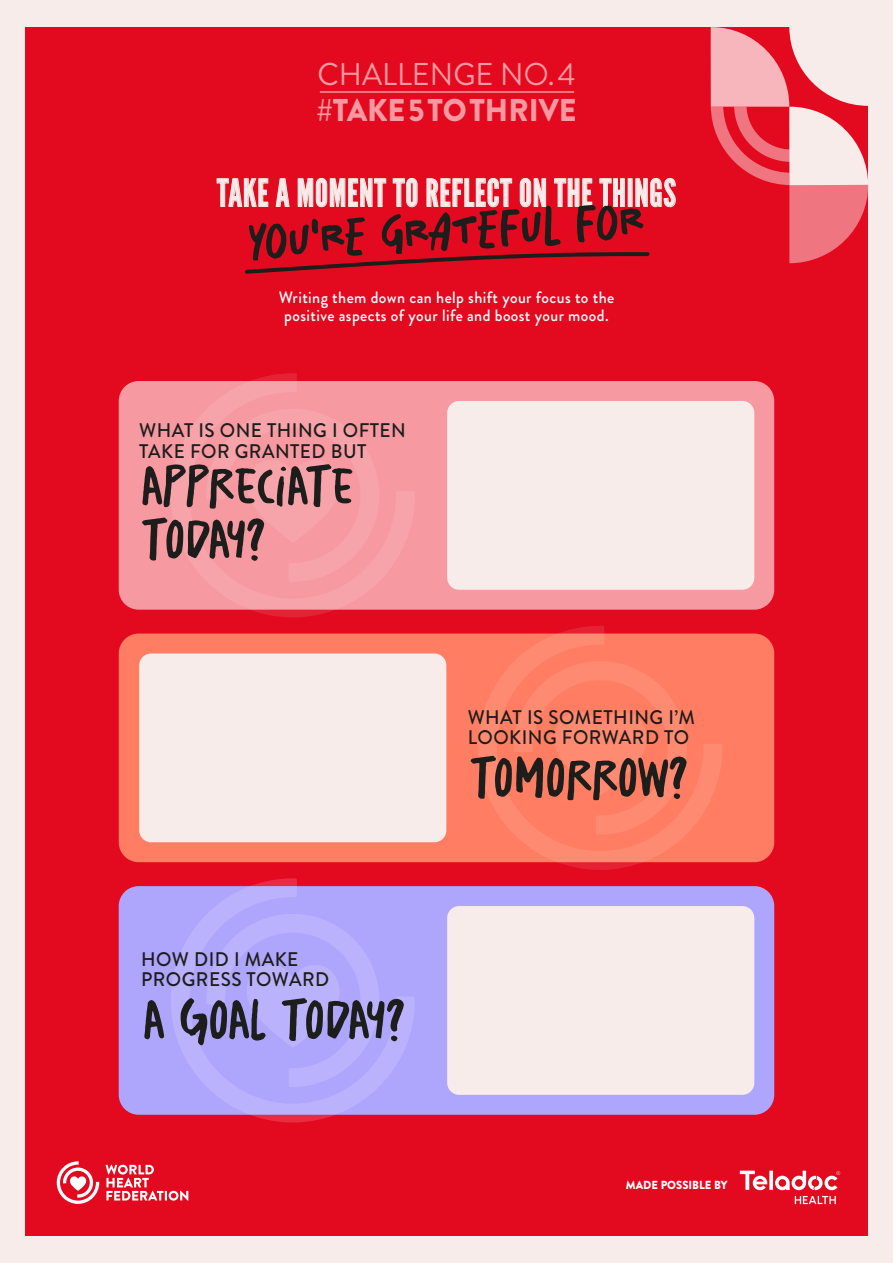
<style>
.page{position:relative;width:893px;height:1263px;background:#f8ecea}
.page>*{position:absolute;margin:0;border:0;box-sizing:border-box;transform-origin:0 0}
.t1{font:56.25px/53.4px "Salted";letter-spacing:-.095em;color:#1d1d1b;scale:.96 1}
.t2{font:55.5px "Salted";color:#1d1d1b;scale:.96 1}
.t3{font:37.5px "League Gothic";letter-spacing:.025em;color:#f8ecea;scale:.96 1}
.t4{font:900 31.5px "Brandon Grotesque";color:#f799a1;scale:.96 1}
.t5{font:31.5px "Brandon Grotesque";color:#f799a1;scale:.96 1}
.t6{font:500 19.65px/20px "Brandon Grotesque";letter-spacing:.025em;color:#1d1d1b;scale:.96 1}
.t7{font:500 16.5px/18px "Brandon Grotesque";letter-spacing:.025em;color:#fff;text-align:center;scale:.96 1}
.t8{font:900 11.7px "Brandon Grotesque";color:#fff;scale:.96 1}
</style>
<div class="page">
<div style="left:25px;top:27px;width:843px;height:1209px;background:#e30a1f"></div>
<svg style="left:106px;top:1165px;width:82px;height:35px"></svg>
<svg style="left:57px;top:1161px;width:42px;height:43px"></svg>
<svg style="left:740px;top:1171px;width:100px;height:33px"></svg>
<svg style="left:217px;top:178px;width:51px;height:29px"></svg>
<svg style="left:276px;top:178px;width:13px;height:29px"></svg>
<svg style="left:298px;top:178px;width:88px;height:29px"></svg>
<svg style="left:393px;top:178px;width:24px;height:29px"></svg>
<svg style="left:427px;top:178px;width:85px;height:29px"></svg>
<svg style="left:520px;top:178px;width:26px;height:29px"></svg>
<svg style="left:554px;top:178px;width:38px;height:29px"></svg>
<svg style="left:599px;top:178px;width:26px;height:29px"></svg>
<svg style="left:635px;top:178px;width:41px;height:29px"></svg>
<svg style="left:245px;top:252px;width:405px;height:22px"></svg>
<div style="left:119px;top:381px;width:655px;height:229px;background:#f799a1;border-radius:20px"></div>
<div style="left:119px;top:633px;width:655px;height:229px;background:#ff7e63;border-radius:20px"></div>
<div style="left:119px;top:886px;width:655px;height:229px;background:#aea5fc;border-radius:20px"></div>
<div style="left:447px;top:401px;width:307px;height:189px;background:#f8ecea;border-radius:12px"></div>
<div style="left:447px;top:906px;width:307px;height:189px;background:#f8ecea;border-radius:12px"></div>
<div style="left:139px;top:653px;width:307px;height:189px;background:#f8ecea;border-radius:12px"></div>
<svg style="left:171px;top:878px;width:244px;height:244px"></svg>
<svg style="left:206px;top:914px;width:173px;height:173px"></svg>
<svg style="left:478px;top:626px;width:244px;height:244px"></svg>
<svg style="left:514px;top:661px;width:173px;height:173px"></svg>
<svg style="left:171px;top:373px;width:244px;height:244px"></svg>
<svg style="left:206px;top:409px;width:173px;height:173px"></svg>
<hr style="left:320px;top:91px;width:254px;height:2px;background:#f799a1">
<svg style="left:711px;top:27px;width:157px;height:236px"></svg>
<h3 class="t5" style="left:317px;top:52px;width:270px">CHALLENGE NO.4</h3>
<h3 class="t4" style="left:316px;top:88px;width:272px">#TAKE5TOTHRIVE</h3>
<h3 class="t3" style="left:217px;top:171px;width:479px">TAKE A MOMENT TO REFLECT ON THE THINGS</h3>
<h2 class="t2" style="left:244px;top:205px;width:419px;rotate:-3deg">you're grateful for</h2>
<p class="t7" style="left:279px;top:289px;width:351px">Writing them down can help shift your focus to the positive aspects of your life and boost your mood.</p>
<p class="t6" style="left:139px;top:420px;width:279px;line-height:20.9px">WHAT IS ONE THING I OFTEN<br>TAKE FOR GRANTED BUT</p>
<h1 class="t1" style="left:139px;top:460px;width:227px">APPRECIATE<br>TODAY?</h1>
<p class="t6" style="left:141px;top:950px;width:197px">HOW DID I MAKE<br>PROGRESS TOWARD</p>
<h1 class="t1" style="left:141px;top:993px;width:278px">A GOAL TODAY?</h1>
<p class="t6" style="left:468px;top:707px;width:238px">WHAT IS SOMETHING I’M<br>LOOKING FORWARD TO</p>
<h1 class="t1" style="left:468px;top:751px;width:232px">TOMORROW?</h1>
<p class="t8" style="left:626px;top:1177px;width:107px">MADE POSSIBLE BY</p>
</div>
